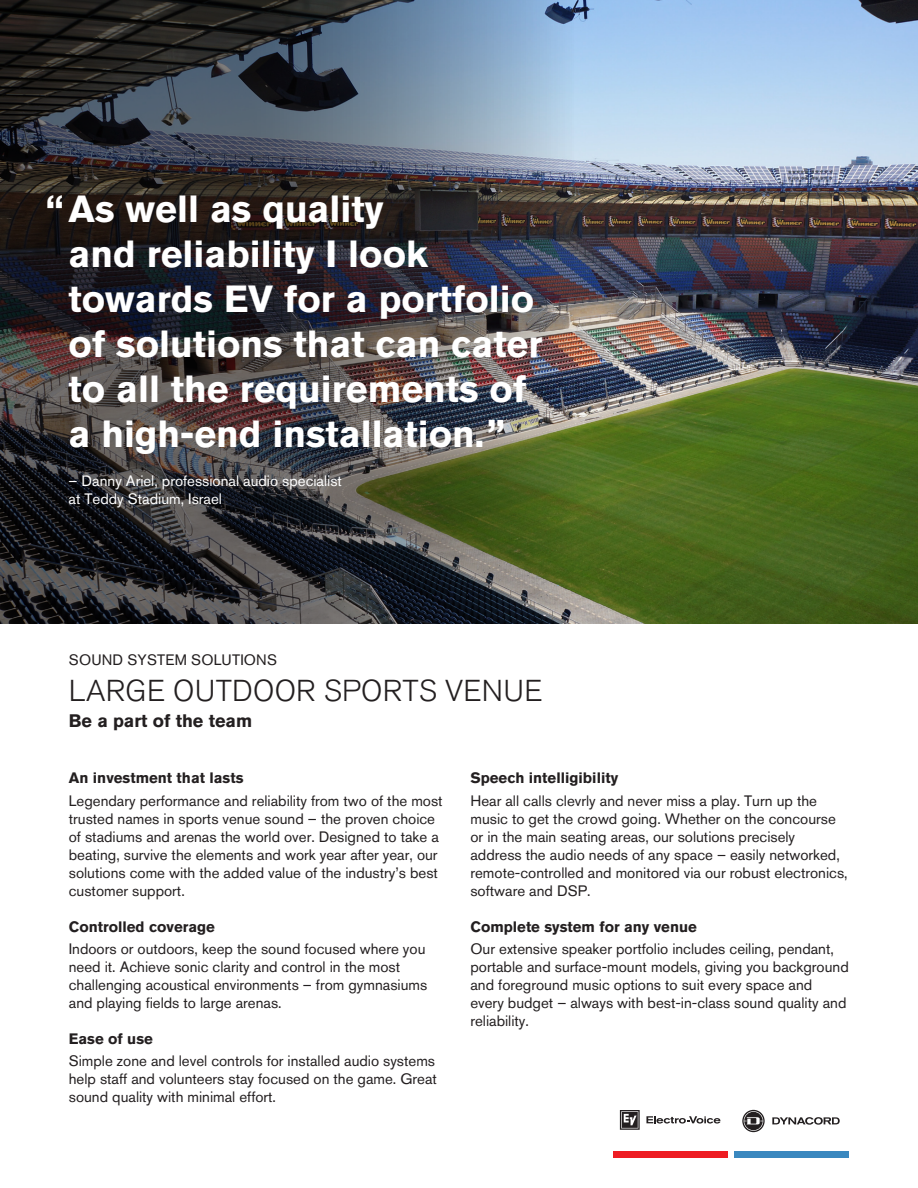
<style>
.page{position:relative;width:918px;height:1188px;background:#fff}
.page>*{position:absolute;margin:0;border:0;box-sizing:border-box;transform-origin:0 0}
.t1{font:700 37.5px/45px "Akzidenz Grotesk Pro";color:#fff}
.t2{font:300 30px "Akzidenz Grotesk Pro";letter-spacing:.01em;color:#231f20}
.sub_neutral{font:700 18px "Akzidenz Grotesk Pro";color:#231f20}
.simple_paragraph{font:15px/18px "Akzidenz Grotesk Pro";color:#231f20}
.t3{font:700 15px "Akzidenz Grotesk Pro";color:#231f20}
.t4{font:15px/18px "Akzidenz Grotesk Pro";color:#fff}
</style>
<div class="page">
<img style="left:574px;top:0;width:344px;height:624px">
<img style="left:0;top:0;width:574px;height:624px">
<div style="left:45px;top:170px;width:542px;height:382px;background:#231f20;opacity:.16"></div>
<div style="left:613px;top:1151px;width:114px;height:7px;background:#ee1d23"></div>
<svg style="left:772px;top:1117px;width:68px;height:8px"></svg>
<svg style="left:742px;top:1110px;width:23px;height:22px"></svg>
<svg style="left:646px;top:1116px;width:74px;height:8px"></svg>
<svg style="left:620px;top:1110px;width:20px;height:20px"></svg>
<div style="left:734px;top:1151px;width:115px;height:7px;background:#3a88bf"></div>
<p class="t1" style="left:69px;top:186px;width:476px;text-indent:-23px">“As well as quality<br>and reliability I look towards EV for a portfolio of solutions that can cater to all the requirements of a high-end installation.</p>
<p class="t4" style="left:69px;top:472px;width:275px">– Danny Ariel, professional audio specialist at Teddy Stadium, Israel</p>
<p class="t1" style="left:505px;top:442px;width:19px;rotate:-180deg">“</p>
<p class="simple_paragraph" style="left:69px;top:650px;width:210px">SOUND SYSTEM SOLUTIONS</p>
<p class="t2" style="left:69px;top:671px;width:475px">LARGE OUTDOOR SPORTS VENUE</p>
<p class="sub_neutral" style="left:69px;top:709px;width:185px">Be a part of the team</p>
<p class="t3" style="left:69px;top:768px;width:176px">An investment that lasts</p>
<p class="simple_paragraph" style="left:69px;top:791px;width:375px">Legendary performance and reliability from two of the most trusted names in sports venue sound – the proven choice of stadiums and arenas the world over. Designed to take a beating, survive the elements and work year after year, our solutions come with the added value of the industry’s best customer support.</p>
<p class="t3" style="left:69px;top:917px;width:148px">Controlled coverage</p>
<p class="simple_paragraph" style="left:69px;top:940px;width:360px">Indoors or outdoors, keep the sound focused where you need it. Achieve sonic clarity and control in the most challenging acoustical environments – from gymnasiums and playing fields to large arenas.</p>
<p class="t3" style="left:69px;top:1029px;width:86px">Ease of use</p>
<p class="simple_paragraph" style="left:69px;top:1052px;width:370px">Simple zone and level controls for installed audio systems help staff and volunteers stay focused on the game. Great sound quality with minimal effort.</p>
<p class="t3" style="left:470px;top:768px;width:149px">Speech intelligibility</p>
<p class="simple_paragraph" style="left:470px;top:791px;width:379px">Hear all calls clevrly and never miss a play. Turn up the music to get the crowd going. Whether on the concourse or in the main seating areas, our solutions precisely address the audio needs of any space – easily networked, remote-controlled and monitored via our robust electronics, software and DSP.</p>
<p class="t3" style="left:470px;top:917px;width:228px">Complete system for any venue</p>
<p class="simple_paragraph" style="left:470px;top:940px;width:380px">Our extensive speaker portfolio includes ceiling, pendant, portable and surface-mount models, giving you background and foreground music options to suit every space and every budget – always with best-in-class sound quality and reliability.</p>
</div>
